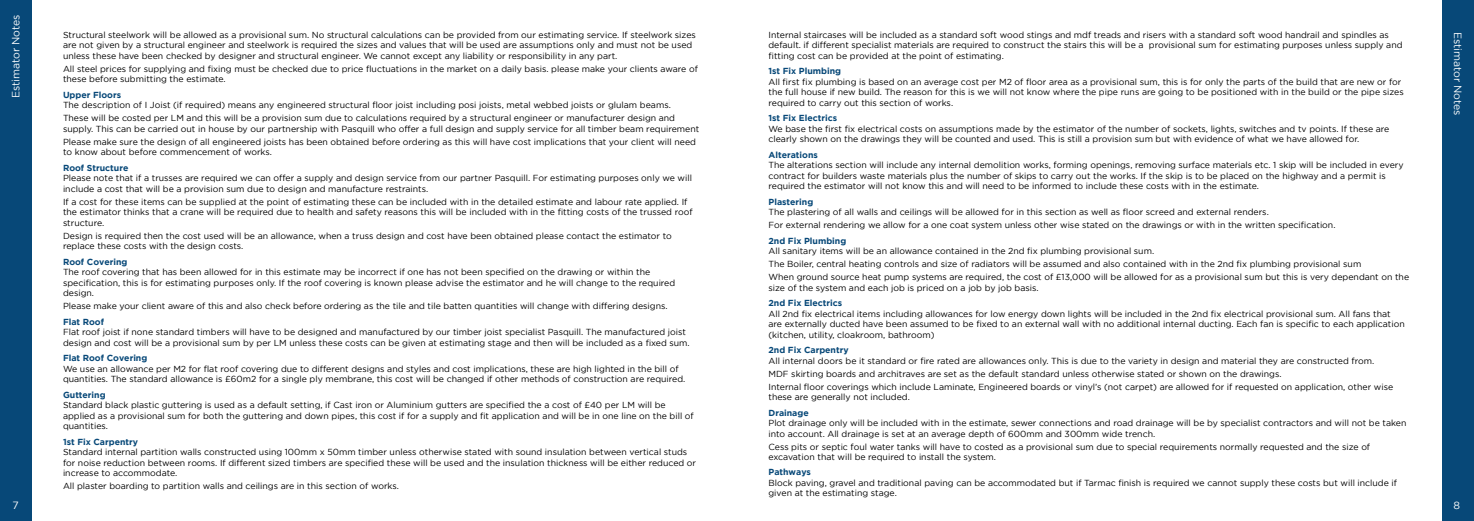
<style>
.page{position:relative;width:1474px;height:521px;background:#fff}
.page>*{position:absolute;margin:0;border:0;box-sizing:border-box;transform-origin:0 0}
.t1{font:10.5px "Gotham";color:#fff}
.t2{font:8.75px/10.5px "Gotham";color:#000}
.t3{font:700 8.75px "Gotham";color:#074878}
</style>
<div class="page">
<div style="left:1442px;top:0;width:31px;height:521px;background:#074878"></div>
<div style="left:0;top:0;width:32px;height:521px;background:#074878"></div>
<p class="t1" style="left:10px;top:98px;width:85px;rotate:-90deg">Estimator Notes</p>
<p class="t2" style="left:63px;top:29px;width:634px">Structural steelwork will be allowed as a provisional sum. No structural calculations can be provided from our estimating service. If steelwork sizes are not given by a structural engineer and steelwork is required the sizes and values that will be used are assumptions only and must not be used unless these have been checked by designer and structural engineer. We cannot except any liability or responsibility in any part.</p>
<p class="t2" style="left:63px;top:63px;width:636px">All steel prices for supplying and fixing must be checked due to price fluctuations in the market on a daily basis. please make your clients aware of these before submitting the estimate.</p>
<p class="t3" style="left:63px;top:90px;width:60px">Upper Floors</p>
<p class="t2" style="left:63px;top:99px;width:613px;line-height:13px">The description of I Joist (if required) means any engineered structural floor joist including posi joists, metal webbed joists or glulam beams.<br>These will be costed per LM and this will be a provision sum due to calculations required by a structural engineer or manufacturer design and</p>
<p class="t2" style="left:63px;top:122px;width:638px;line-height:13px">supply. This can be carried out in house by our partnership with Pasquill who offer a full design and supply service for all timber beam requirement<br>Please make sure the design of all engineered joists has been obtained before ordering as this will have cost implications that your client will need</p>
<p class="t2" style="left:63px;top:147px;width:210px">to know about before commencement of works.</p>
<p class="t3" style="left:63px;top:163px;width:67px">Roof Structure</p>
<p class="t2" style="left:63px;top:173px;width:630px">Please note that if a trusses are required we can offer a supply and design service from our partner Pasquill. For estimating purposes only we will include a cost that will be a provision sum due to design and manufacture restraints.</p>
<p class="t2" style="left:63px;top:196px;width:631px">If a cost for these items can be supplied at the point of estimating these can be included with in the detailed estimate and labour rate applied. If the estimator thinks that a crane will be required due to health and safety reasons this will be included with in the fitting costs of the trussed roof structure.</p>
<p class="t2" style="left:63px;top:230px;width:610px">Design is required then the cost used will be an allowance, when a truss design and cost have been obtained please contact the estimator to replace these costs with the design costs.</p>
<p class="t3" style="left:63px;top:256px;width:66px">Roof Covering</p>
<p class="t2" style="left:63px;top:267px;width:614px">The roof covering that has been allowed for in this estimate may be incorrect if one has not been specified on the drawing or within the specification, this is for estimating purposes only. If the roof covering is known please advise the estimator and he will change to the required design.</p>
<p class="t2" style="left:63px;top:301px;width:606px">Please make your client aware of this and also check before ordering as the tile and tile batten quantities will change with differing designs.</p>
<p class="t3" style="left:63px;top:316px;width:43px">Flat Roof</p>
<p class="t2" style="left:63px;top:327px;width:628px">Flat roof joist if none standard timbers will have to be designed and manufactured by our timber joist specialist Pasquill. The manufactured joist design and cost will be a provisional sum by per LM unless these costs can be given at estimating stage and then will be included as a fixed sum.</p>
<p class="t3" style="left:63px;top:353px;width:86px">Flat Roof Covering</p>
<p class="t2" style="left:63px;top:363px;width:624px">We use an allowance per M2 for flat roof covering due to different designs and styles and cost implications, these are high lighted in the bill of quantities. The standard allowance is £60m2 for a single ply membrane, this cost will be changed if other methods of construction are required.</p>
<p class="t3" style="left:63px;top:389px;width:44px">Guttering</p>
<p class="t2" style="left:63px;top:400px;width:632px">Standard black plastic guttering is used as a default setting, if Cast iron or Aluminium gutters are specified the a cost of £40 per LM will be applied as a provisional sum for both the guttering and down pipes, this cost if for a supply and fit application and will be in one line on the bill of quantities.</p>
<p class="t3" style="left:63px;top:436px;width:77px">1st Fix Carpentry</p>
<p class="t2" style="left:63px;top:446px;width:634px">Standard internal partition walls constructed using 100mm x 50mm timber unless otherwise stated with sound insulation between vertical studs for noise reduction between rooms. If different sized timbers are specified these will be used and the insulation thickness will be either reduced or increase to accommodate.</p>
<p class="t2" style="left:63px;top:480px;width:337px">All plaster boarding to partition walls and ceilings are in this section of works.</p>
<p class="t2" style="left:768px;top:29px;width:635px">Internal staircases will be included as a standard soft wood stings and mdf treads and risers with a standard soft wood handrail and spindles as default. if different specialist materials are required to construct the stairs this will be a provisional sum for estimating purposes unless supply and fitting cost can be provided at the point of estimating.</p>
<p class="t3" style="left:768px;top:66px;width:74px">1st Fix Plumbing</p>
<p class="t2" style="left:768px;top:76px;width:636px">All first fix plumbing is based on an average cost per M2 of floor area as a provisional sum, this is for only the parts of the build that are new or for the full house if new build. The reason for this is we will not know where the pipe runs are going to be positioned with in the build or the pipe sizes required to carry out this section of works.</p>
<p class="t3" style="left:768px;top:113px;width:70px">1st Fix Electrics</p>
<p class="t2" style="left:768px;top:123px;width:622px">We base the first fix electrical costs on assumptions made by the estimator of the number of sockets, lights, switches and tv points. If these are clearly shown on the drawings they will be counted and used. This is still a provision sum but with evidence of what we have allowed for.</p>
<p class="t3" style="left:768px;top:150px;width:51px">Alterations</p>
<p class="t2" style="left:768px;top:160px;width:636px">The alterations section will include any internal demolition works, forming openings, removing surface materials etc. 1 skip will be included in every contract for builders waste materials plus the number of skips to carry out the works. If the skip is to be placed on the highway and a permit is required the estimator will not know this and will need to be informed to include these costs with in the estimate.</p>
<p class="t3" style="left:768px;top:197px;width:46px">Plastering</p>
<p class="t2" style="left:768px;top:206px;width:568px;line-height:13px">The plastering of all walls and ceilings will be allowed for in this section as well as floor screed and external renders.<br>For external rendering we allow for a one coat system unless other wise stated on the drawings or with in the written specification.</p>
<p class="t3" style="left:768px;top:235px;width:79px">2nd Fix Plumbing</p>
<p class="t2" style="left:768px;top:244px;width:642px;line-height:13px">All sanitary items will be an allowance contained in the 2nd fix plumbing provisional sum.<br>The Boiler, central heating controls and size of radiators will be assumed and also contained with in the 2nd fix plumbing provisional sum<br>When ground source heat pump systems are required, the cost of £13,000 will be allowed for as a provisional sum but this is very dependant on the</p>
<p class="t2" style="left:768px;top:282px;width:271px">size of the system and each job is priced on a job by job basis.</p>
<p class="t3" style="left:768px;top:298px;width:75px">2nd Fix Electrics</p>
<p class="t2" style="left:768px;top:308px;width:637px">All 2nd fix electrical items including allowances for low energy down lights will be included in the 2nd fix electrical provisional sum. All fans that are externally ducted have been assumed to be fixed to an external wall with no additional internal ducting. Each fan is specific to each application (kitchen, utility, cloakroom, bathroom)</p>
<p class="t3" style="left:768px;top:345px;width:82px">2nd Fix Carpentry</p>
<p class="t2" style="left:768px;top:354px;width:626px;line-height:13px">All internal doors be it standard or fire rated are allowances only. This is due to the variety in design and material they are constructed from.<br>MDF skirting boards and architraves are set as the default standard unless otherwise stated or shown on the drawings.<br>Internal floor coverings which include Laminate, Engineered boards or vinyl’s (not carpet) are allowed for if requested on application, other wise</p>
<p class="t2" style="left:768px;top:391px;width:143px">these are generally not included.</p>
<p class="t3" style="left:768px;top:407px;width:42px">Drainage</p>
<p class="t2" style="left:768px;top:417px;width:639px">Plot drainage only will be included with in the estimate, sewer connections and road drainage will be by specialist contractors and will not be taken into account. All drainage is set at an average depth of 600mm and 300mm wide trench.</p>
<p class="t2" style="left:768px;top:441px;width:603px">Cess pits or septic foul water tanks will have to costed as a provisional sum due to special requirements normally requested and the size of excavation that will be required to install the system.</p>
<p class="t3" style="left:768px;top:467px;width:44px">Pathways</p>
<p class="t2" style="left:768px;top:477px;width:630px">Block paving, gravel and traditional paving can be accommodated but if Tarmac finish is required we cannot supply these costs but will include if given at the estimating stage.</p>
<p class="t1" style="left:1463px;top:32px;width:86px;rotate:90deg">Estimator Notes</p>
<p class="t1" style="left:13px;top:499px;width:8px">7</p>
<p class="t1" style="left:1453px;top:499px;width:8px">8</p>
</div>
